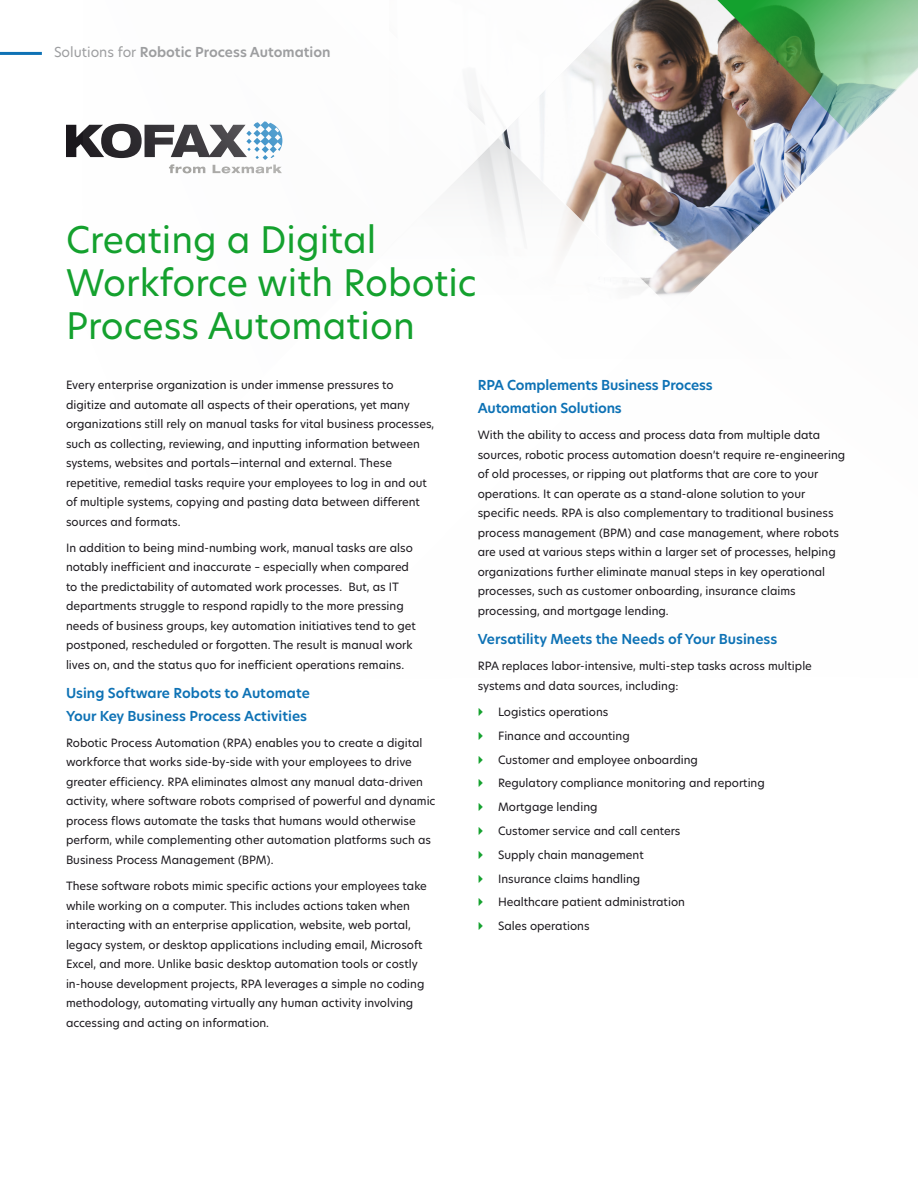
<style>
.page{position:relative;width:918px;height:1188px;background:#fff}
.page>*{position:absolute;margin:0;border:0;box-sizing:border-box;transform-origin:0 0}
.Header_Style_-_Level{font:36px/43.2px "TP Hero";color:#14a12e}
.Body_Copy{font:600 13.5px/22.5px "TP Hero";letter-spacing:-.005em;color:#0e72b5}
.Document_Label_Style{font:600 13.5px "TP Hero";color:#9d9ea0}
.Body_Copy-2{font:11.25px/19.5px "TP Hero";color:#1a171c}
.s1{font-weight:400}
</style>
<div class="page">
<hr style="left:0;top:52px;width:42px;height:3px;background:#0e72b5">
<svg style="left:66px;top:124px;width:15px;height:34px"></svg>
<svg style="left:710px;top:0;width:208px;height:49px;background:#6cb374"></svg>
<svg style="left:81px;top:0;width:629px;height:174px"></svg>
<img style="left:294px;top:49px;width:624px;height:247px">
<p class="Document_Label_Style" style="left:54px;top:43px;width:278px"><span class="s1">Solutions for</span> Robotic Process Automation</p>
<p class="Header_Style_-_Level" style="left:66px;top:217px;width:412px">Creating a Digital<br>Workforce with Robotic<br>Process Automation</p>
<p class="Body_Copy-2" style="left:66px;top:375px;width:370px">Every enterprise organization is under immense pressures to digitize and automate all aspects of their operations, yet many organizations still rely on manual tasks for vital business processes, such as collecting, reviewing, and inputting information between systems, websites and portals—internal and external. These repetitive, remedial tasks require your employees to log in and out of multiple systems, copying and pasting data between different sources and formats.</p>
<p class="Body_Copy-2" style="left:66px;top:538px;width:351px">In addition to being mind-numbing work, manual tasks are also notably inefficient and inaccurate – especially when compared to the predictability of automated work processes. But, as IT departments struggle to respond rapidly to the more pressing needs of business groups, key automation initiatives tend to get postponed, rescheduled or forgotten. The result is manual work lives on, and the status quo for inefficient operations remains.</p>
<p class="Body_Copy" style="left:66px;top:682px;width:245px">Using Software Robots to Automate<br>Your Key Business Process Activities</p>
<p class="Body_Copy-2" style="left:66px;top:733px;width:371px">Robotic Process Automation (RPA) enables you to create a digital workforce that works side-by-side with your employees to drive greater efficiency. RPA eliminates almost any manual data-driven activity, where software robots comprised of powerful and dynamic process flows automate the tasks that humans would otherwise perform, while complementing other automation platforms such as Business Process Management (BPM).</p>
<p class="Body_Copy-2" style="left:66px;top:876px;width:362px">These software robots mimic specific actions your employees take while working on a computer. This includes actions taken when interacting with an enterprise application, website, web portal, legacy system, or desktop applications including email, Microsoft Excel, and more. Unlike basic desktop automation tools or costly in-house development projects, RPA leverages a simple no coding methodology, automating virtually any human activity involving accessing and acting on information.</p>
<p class="Body_Copy" style="left:478px;top:374px;width:237px">RPA Complements Business Process<br>Automation Solutions</p>
<p class="Body_Copy-2" style="left:478px;top:425px;width:369px">With the ability to access and process data from multiple data sources, robotic process automation doesn’t require re-engineering of old processes, or ripping out platforms that are core to your operations. It can operate as a stand-alone solution to your specific needs. RPA is also complementary to traditional business process management (BPM) and case management, where robots are used at various steps within a larger set of processes, helping organizations further eliminate manual steps in key operational processes, such as customer onboarding, insurance claims processing, and mortgage lending.</p>
<p class="Body_Copy" style="left:478px;top:628px;width:301px">Versatility Meets the Needs of Your Business</p>
<p class="Body_Copy-2" style="left:478px;top:656px;width:336px">RPA replaces labor-intensive, multi-step tasks across multiple systems and data sources, including:</p>
<p class="Body_Copy-2" style="left:498px;top:702px;width:112px">Logistics operations</p>
<p class="Body_Copy-2" style="left:498px;top:726px;width:133px">Finance and accounting</p>
<p class="Body_Copy-2" style="left:498px;top:749px;width:201px">Customer and employee onboarding</p>
<p class="Body_Copy-2" style="left:498px;top:773px;width:268px">Regulatory compliance monitoring and reporting</p>
<p class="Body_Copy-2" style="left:498px;top:797px;width:101px">Mortgage lending</p>
<p class="Body_Copy-2" style="left:498px;top:821px;width:184px">Customer service and call centers</p>
<p class="Body_Copy-2" style="left:498px;top:845px;width:147px">Supply chain management</p>
<p class="Body_Copy-2" style="left:498px;top:869px;width:144px">Insurance claims handling</p>
<p class="Body_Copy-2" style="left:498px;top:892px;width:188px">Healthcare patient administration</p>
<p class="Body_Copy-2" style="left:498px;top:916px;width:93px">Sales operations</p>
</div>
